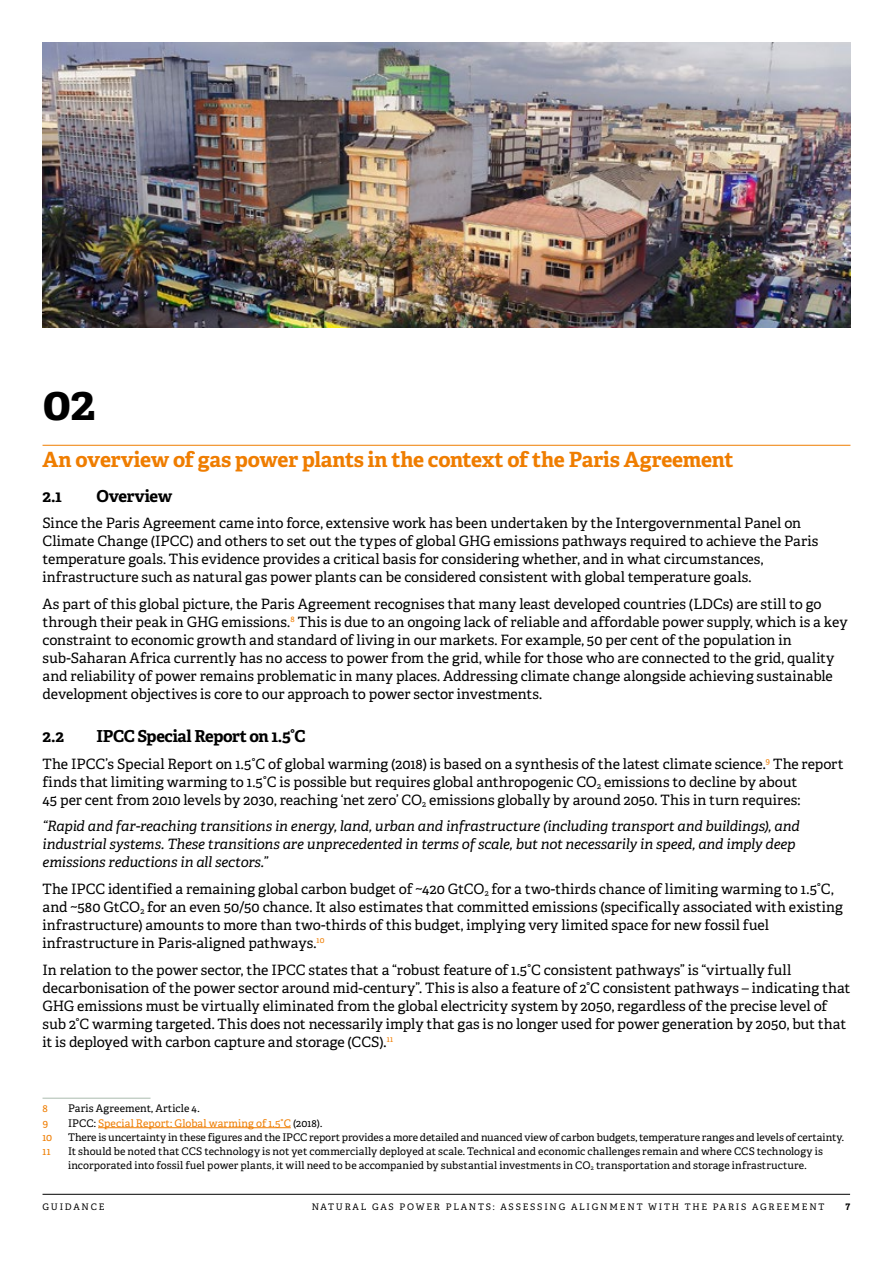
<style>
.page{position:relative;width:893px;height:1263px;background:#fff}
.page>*{position:absolute;margin:0;border:0;box-sizing:border-box;transform-origin:0 0}
.t1{font:700 48px "Adelle PE";color:#000}
.t2{font:700 21px "Adelle PE";letter-spacing:-.015em;color:#ef7d00}
.t3{font:700 16.5px "Adelle PE";letter-spacing:-.025em;color:#000}
.t4{font:14.25px/18px "Adelle PE";color:#000}
.t5{font:italic 14.25px/18px "Adelle PE";letter-spacing:-.01em;color:#000}
.t6{font:10.5px/14.2px "Adelle PE";letter-spacing:.005em;color:#000}
.t7{font:10.5px "Adelle PE";letter-spacing:.01em;color:#ef7d00}
.t8{font:9px "Adelle PE";letter-spacing:.2em;color:#000}
.t9{font:700 9px "Adelle PE";color:#000}
.s1{color:#000}
.s2{font-size:6.15px}
</style>
<div class="page">
<hr style="left:43px;top:1194px;width:807px;height:1px;background:#000">
<hr style="left:43px;top:1098px;width:108px;height:1px;background:#aabbae">
<hr style="left:98px;top:1127px;width:193px;height:1px;background:#ef7d00">
<hr style="left:43px;top:445px;width:807px;height:1px;background:#ef7d00">
<img style="left:43px;top:43px;width:807px;height:284px">
<h1 class="t1" style="left:43px;top:369px;width:55px">02</h1>
<h2 class="t2" style="left:43px;top:444px;width:693px">An overview of gas power plants in the context of the Paris Agreement</h2>
<p class="t3" style="left:43px;top:484px;width:21px">2.1</p>
<p class="t3" style="left:97px;top:484px;width:77px">Overview</p>
<p class="t4" style="left:43px;top:514px;width:777px">Since the Paris Agreement came into force, extensive work has been undertaken by the Intergovernmental Panel on Climate Change (IPCC) and others to set out the types of global GHG emissions pathways required to achieve the Paris temperature goals. This evidence provides a critical basis for considering whether, and in what circumstances, infrastructure such as natural gas power plants can be considered consistent with global temperature goals.</p>
<p class="t4" style="left:43px;top:594px;width:807px">As part of this global picture, the Paris Agreement recognises that many least developed countries (LDCs) are still to go through their peak in GHG emissions.<sup>8</sup> This is due to an ongoing lack of reliable and affordable power supply, which is a key constraint to economic growth and standard of living in our markets. For example, 50 per cent of the population in sub-Saharan Africa currently has no access to power from the grid, while for those who are connected to the grid, quality and reliability of power remains problematic in many places. Addressing climate change alongside achieving sustainable development objectives is core to our approach to power sector investments.</p>
<p class="t3" style="left:43px;top:725px;width:23px">2.2</p>
<p class="t3" style="left:97px;top:725px;width:211px">IPCC Special Report on 1.5°C</p>
<p class="t4" style="left:43px;top:754px;width:803px">The IPCC’s Special Report on 1.5°C of global warming (2018) is based on a synthesis of the latest climate science.<sup>9</sup> The report finds that limiting warming to 1.5°C is possible but requires global anthropogenic CO<sub>2</sub> emissions to decline by about<br>45 per cent from 2010 levels by 2030, reaching ‘net zero’ CO<sub>2</sub> emissions globally by around 2050. This in turn requires:</p>
<p class="t5" style="left:43px;top:817px;width:759px">“Rapid and far-reaching transitions in energy, land, urban and infrastructure (including transport and buildings), and industrial systems. These transitions are unprecedented in terms of scale, but not necessarily in speed, and imply deep emissions reductions in all sectors.”</p>
<p class="t4" style="left:43px;top:879px;width:802px">The IPCC identified a remaining global carbon budget of ~420 GtCO<sub>2</sub> for a two-thirds chance of limiting warming to 1.5°C, and ~580 GtCO<sub>2</sub> for an even 50/50 chance. It also estimates that committed emissions (specifically associated with existing infrastructure) amounts to more than two-thirds of this budget, implying very limited space for new fossil fuel infrastructure in Paris-aligned pathways.<sup>10</sup></p>
<p class="t4" style="left:43px;top:960px;width:809px">In relation to the power sector, the IPCC states that a “robust feature of 1.5°C consistent pathways” is “virtually full decarbonisation of the power sector around mid-century”. This is also a feature of 2°C consistent pathways – indicating that GHG emissions must be virtually eliminated from the global electricity system by 2050, regardless of the precise level of sub 2°C warming targeted. This does not necessarily imply that gas is no longer used for power generation by 2050, but that it is deployed with carbon capture and storage (CCS).<sup>11</sup></p>
<p class="t7" style="left:43px;top:1101px;width:7px">8</p>
<p class="t6" style="left:68px;top:1101px;width:133px">Paris Agreement, Article 4.</p>
<p class="t7" style="left:43px;top:1115px;width:7px">9</p>
<p class="t7" style="left:68px;top:1115px;width:256px"><span class="s1">IPCC:</span> Special Report: Global warming of 1.5°C <span class="s1">(2018).</span></p>
<p class="t7" style="left:43px;top:1129px;width:11px">10</p>
<p class="t6" style="left:68px;top:1130px;width:777px">There is uncertainty in these figures and the IPCC report provides a more detailed and nuanced view of carbon budgets, temperature ranges and levels of certainty.</p>
<p class="t7" style="left:43px;top:1144px;width:10px">11</p>
<p class="t6" style="left:68px;top:1144px;width:756px">It should be noted that CCS technology is not yet commercially deployed at scale. Technical and economic challenges remain and where CCS technology is incorporated into fossil fuel power plants, it will need to be accompanied by substantial investments in CO<span class="s2">2</span> transportation and storage infrastructure.</p>
<p class="t8" style="left:43px;top:1200px;width:63px">GUIDANCE</p>
<p class="t8" style="left:312px;top:1200px;width:514px">NATURAL GAS POWER PLANTS: ASSESSING ALIGNMENT WITH THE PARIS AGREEMENT</p>
<p class="t9" style="left:845px;top:1200px;width:6px">7</p>
</div>
